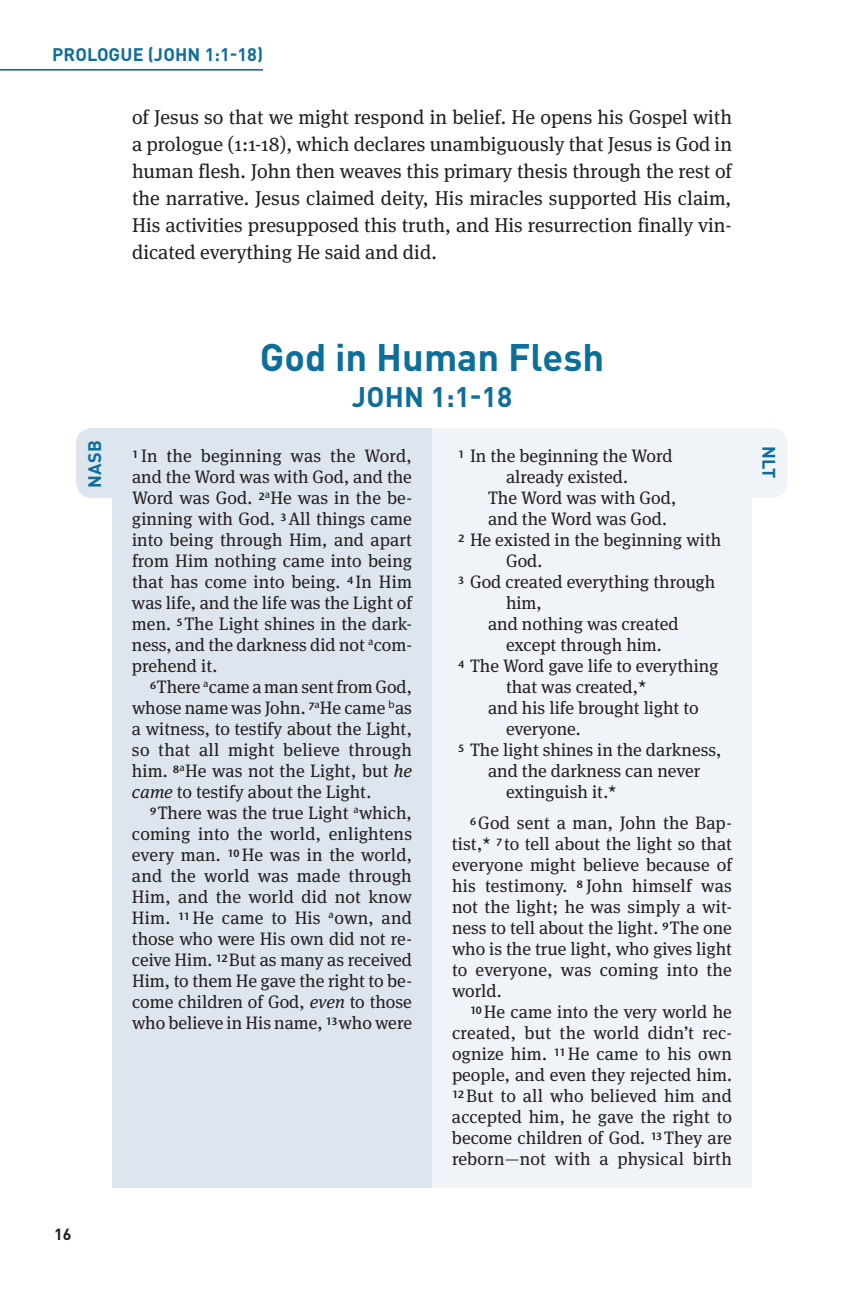
<style>
.page{position:relative;width:864px;height:1296px;background:#fff}
.page>*{position:absolute;margin:0;border:0;box-sizing:border-box;transform-origin:0 0}
.t1{font:700 38px "DINOT";color:#0d6e99}
.t2{font:700 28px "DINOT";color:#0d6e99}
.t3{font:20px/27px "Meta Serif Pro";color:#231f20;text-align:justify}
.t4{font:18px/21px "Meta Serif Pro";color:#231f20;text-align:justify}
.t5{font:700 18px "DINOT";letter-spacing:.01em;color:#0d6e99}
.t6{font:700 16px "DINOT";color:#231f20}
.s1{font-style:italic}
</style>
<div class="page">
<div style="left:76px;top:428px;width:36px;height:70px;background:#dde5ee"></div>
<div style="left:112px;top:428px;width:320px;height:760px;background:#dde5ee"></div>
<div style="left:752px;top:428px;width:35px;height:70px;background:#f0f4f8"></div>
<div style="left:432px;top:428px;width:320px;height:760px;background:#f0f4f8"></div>
<hr style="left:0;top:69px;width:263px;height:2px;background:#0d6e99">
<p class="t5" style="left:52px;top:43px;width:35px">PROLO</p>
<p class="t5" style="left:109px;top:43px;width:63px">GUE (JOHN</p>
<p class="t5" style="left:205px;top:43px;width:60px">1:1‑18)</p>
<p class="t3" style="left:132px;top:102px;width:602px">of Jesus so that we might respond in belief. He opens his Gospel with a prologue (1:1‑18), which declares unambiguously that Jesus is God in human flesh. John then weaves this primary thesis through the rest of the narrative. Jesus claimed deity, His miracles supported His claim, His activities presupposed this truth, and His resurrection finally vin&shy;dicated everything He said and did.</p>
<h1 class="t1" style="left:260px;top:332px;width:346px">GOD IN HUMAN FLESH</h1>
<h2 class="t2" style="left:352px;top:378px;width:34px">JOHN</h2>
<h2 class="t2" style="left:431px;top:378px;width:83px">1:1‑18</h2>
<p class="t5" style="left:83px;top:488px;width:46px;rotate:-90deg">NASB</p>
<p class="t5" style="left:781px;top:446px;width:34px;rotate:90deg">NLT</p>
<p class="t4" style="left:132px;top:445px;width:282px"><sup>1</sup> In the beginning was the Word, and the Word was with God, and the Word was God. <sup>2</sup><sup>a</sup>He was in the be&shy;ginning with God. <sup>3</sup> All things came into being through Him, and apart from Him nothing came into being that has come into being. <sup>4</sup> In Him was life, and the life was the Light of men. <sup>5</sup> The Light shines in the dark&shy;ness, and the darkness did not <sup>a</sup>com&shy;prehend it.</p>
<p class="t4" style="left:132px;top:676px;width:282px;text-indent:18px"><sup>6</sup>There <sup>a</sup>came a man sent from God, whose name was John. <sup>7</sup><sup>a</sup>He came <sup>b</sup>as a witness, to testify about the Light, so that all might believe through him. <sup>8</sup><sup>a</sup>He was not the Light, but <span class="s1">he came</span> to testify about the Light.</p>
<p class="t4" style="left:132px;top:802px;width:282px;text-indent:18px"><sup>9</sup> There was the true Light <sup>a</sup>which, coming into the world, enlightens every man. <sup>10</sup> He was in the world, and the world was made through Him, and the world did not know Him. <sup>11</sup> He came to His <sup>a</sup>own, and those who were His own did not re&shy;ceive Him. <sup>12</sup>But as many as received Him, to them He gave the right to be&shy;come children of God, <span class="s1">even</span> to those who believe in His name, <sup>13</sup>who were</p>
<p class="t4" style="left:458px;top:445px;width:216px"><sup>1</sup> In the beginning the Word</p>
<p class="t4" style="left:506px;top:466px;width:123px">already existed.</p>
<p class="t4" style="left:488px;top:487px;width:190px">The Word was with God,</p>
<p class="t4" style="left:488px;top:508px;width:180px">and the Word was God.</p>
<p class="t4" style="left:458px;top:529px;width:265px"><sup>2</sup> He existed in the beginning with</p>
<p class="t4" style="left:506px;top:550px;width:38px">God.</p>
<p class="t4" style="left:458px;top:571px;width:259px"><sup>3</sup> God created everything through</p>
<p class="t4" style="left:506px;top:592px;width:37px">him,</p>
<p class="t4" style="left:488px;top:613px;width:192px">and nothing was created</p>
<p class="t4" style="left:506px;top:634px;width:157px">except through him.</p>
<p class="t4" style="left:458px;top:655px;width:262px"><sup>4</sup> The Word gave life to everything</p>
<p class="t4" style="left:506px;top:676px;width:142px">that was created,*</p>
<p class="t4" style="left:488px;top:697px;width:212px">and his life brought light to</p>
<p class="t4" style="left:506px;top:718px;width:76px">everyone.</p>
<p class="t4" style="left:458px;top:739px;width:265px"><sup>5</sup> The light shines in the darkness,</p>
<p class="t4" style="left:488px;top:760px;width:214px">and the darkness can never</p>
<p class="t4" style="left:506px;top:781px;width:112px">extinguish it.*</p>
<p class="t4" style="left:452px;top:811px;width:282px;text-indent:18px"><sup>6</sup> God sent a man, John the Bap&shy;tist,* <sup>7</sup> to tell about the light so that everyone might believe because of his testimony. <sup>8</sup> John himself was not the light; he was simply a wit&shy;ness to tell about the light. <sup>9</sup>The one who is the true light, who gives light to everyone, was coming into the world.</p>
<p class="t4" style="left:452px;top:1000px;width:282px;text-indent:18px"><sup>10</sup> He came into the very world he created, but the world didn’t rec&shy;ognize him. <sup>11</sup> He came to his own people, and even they rejected him.<br><sup>12</sup> But to all who believed him and accepted him, he gave the right to become children of God. <sup>13</sup> They are reborn—not with a physical birth</p>
<p class="t6" style="left:54px;top:1224px;width:19px">16</p>
</div>
